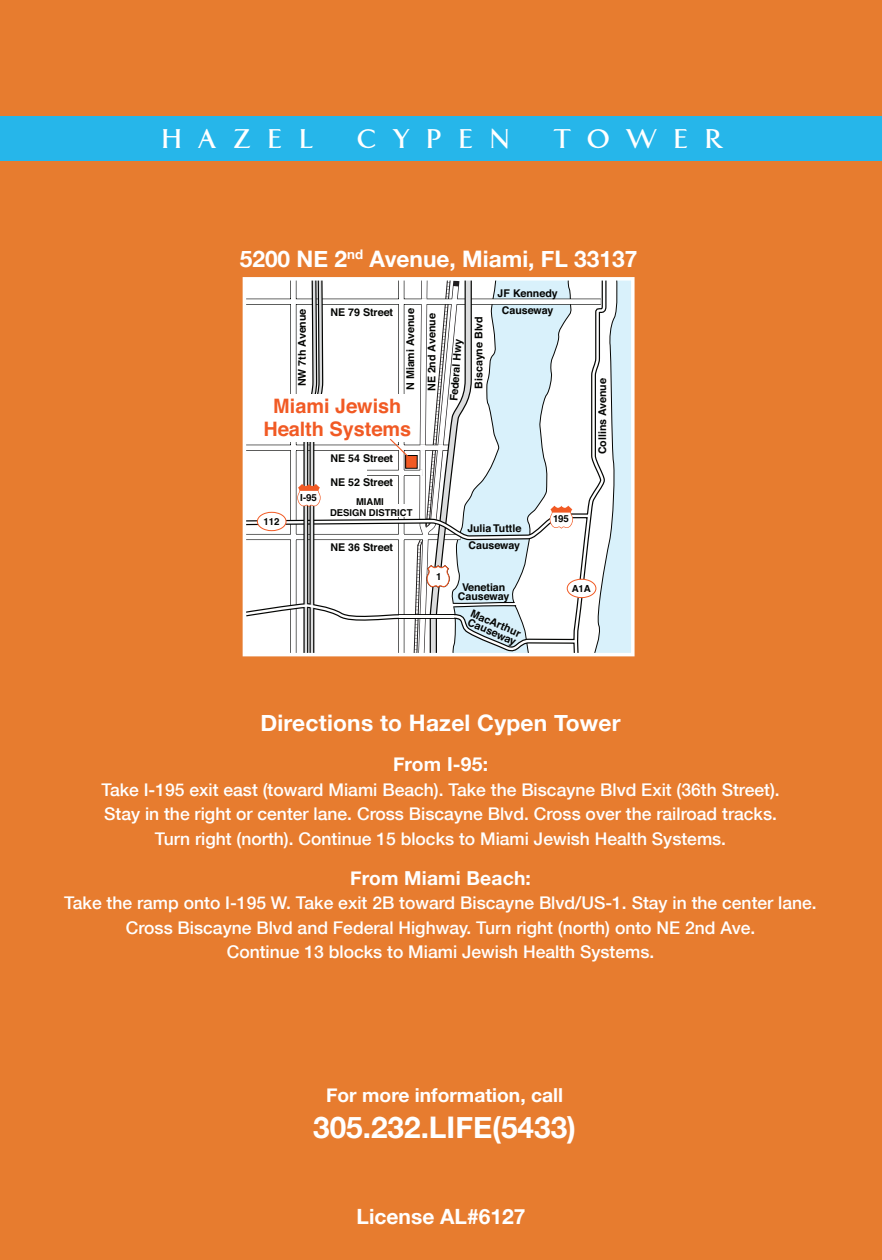
<style>
.page{position:relative;width:882px;height:1260px;background:#e77c2f}
.page>*{position:absolute;margin:0;border:0;box-sizing:border-box;transform-origin:0 0}
.t1{font:700 35px "Aperto";letter-spacing:.5em;color:#fff}
.t2{font:700 29.75px "Helvetica Neue";color:#fff}
.t3{font:700 22.75px "Helvetica Neue";letter-spacing:.005em;color:#fff}
.t4{font:700 21px "Helvetica Neue";color:#fff}
.t5{font:700 19.95px/22.9px "Helvetica";color:#f15a24;text-align:center}
.t6{font:700 19.25px "Helvetica Neue";color:#fff}
.t7{font:500 17.5px/24.5px "Helvetica Neue";color:#fff;text-align:center}
.t8{font:700 10.67px/21.2px "Helvetica";color:#040503}
.t9{font:700 9.8px "Helvetica";color:#040503}
.t10{font:700 9.45px/10.5px "Helvetica";color:#040503;text-align:center}
</style>
<div class="page">
<svg style="left:609px;top:282px;width:21px;height:369px;background:#d5eaf2"></svg>
<svg style="left:578px;top:282px;width:29px;height:369px;background:#e6e7e7"></svg>
<div style="left:567px;top:579px;width:29px;height:19px;background:#fff;border-radius:50%"></div>
<div style="left:567px;top:579px;width:29px;height:19px;border:1px solid #f15a24;border-radius:50%"></div>
<svg style="left:248px;top:282px;width:330px;height:369px;background:#e0e4e5"></svg>
<div style="left:243px;top:277px;width:392px;height:379px;border:4px solid #fff"></div>
<div style="left:0;top:116px;width:882px;height:45px;background:#26b6ea"></div>
<p class="t1" style="left:162px;top:115px;width:152px">HAZEL</p>
<p class="t1" style="left:357px;top:115px;width:154px">CYPEN</p>
<p class="t1" style="left:555px;top:115px;width:169px">TOWER</p>
<p class="t3" style="left:240px;top:241px;width:399px">5200 NE 2<sup>nd</sup> Avenue, Miami, FL 33137</p>
<p class="t8" style="left:292px;top:386px;width:79px;rotate:-90deg">NW 7th Avenue</p>
<p class="t8" style="left:400px;top:391px;width:85px;rotate:-90deg">N Miami Avenue<br>NE 2nd Avenue</p>
<p class="t8" style="left:330px;top:302px;width:64px">NE 79 Street</p>
<p class="t5" style="left:263px;top:395px;width:150px">Miami Jewish<br>Health Systems</p>
<p class="t9" style="left:263px;top:514px;width:18px">112</p>
<p class="t9" style="left:300px;top:489px;width:18px">I-95</p>
<p class="t8" style="left:330px;top:447px;width:64px">NE 54 Street</p>
<p class="t8" style="left:330px;top:472px;width:64px">NE 52 Street</p>
<p class="t10" style="left:330px;top:497px;width:84px">MIAMI<br>DESIGN DISTRICT</p>
<p class="t8" style="left:330px;top:537px;width:64px">NE 36 Street</p>
<p class="t9" style="left:436px;top:569px;width:7px">1</p>
<p class="t8" style="left:443px;top:401px;width:64px;rotate:-86deg">Federal Hwy</p>
<p class="t8" style="left:468px;top:389px;width:74px;rotate:-90deg">Biscayne Blvd</p>
<p class="t8" style="left:498px;top:284px;width:62px;line-height:17.7px;text-align:center">JF Kennedy<br>Causeway</p>
<p class="t9" style="left:553px;top:511px;width:17px">195</p>
<p class="t8" style="left:467px;top:521px;width:55px;line-height:16.4px">Julia Tuttle<br>Causeway</p>
<p class="t8" style="left:592px;top:454px;width:78px;rotate:-90deg">Collins Avenue</p>
<p class="t8" style="left:458px;top:582px;width:53px;line-height:9.3px;text-align:center">Venetian<br>Causeway</p>
<p class="t8" style="left:473px;top:608px;width:55px;line-height:9.5px;rotate:24deg">MacArthur<br>Causeway</p>
<p class="t9" style="left:572px;top:581px;width:21px">A1A</p>
<p class="t3" style="left:260px;top:705px;width:362px">Directions to Hazel Cypen Tower</p>
<p class="t6" style="left:393px;top:749px;width:97px">From I-95:</p>
<p class="t7" style="left:101px;top:776px;width:680px">Take I-195 exit east (toward Miami Beach). Take the Biscayne Blvd Exit (36th Street).</p>
<p class="t7" style="left:104px;top:801px;width:674px">Stay in the right or center lane. Cross Biscayne Blvd. Cross over the railroad tracks.<br>Turn right (north). Continue 15 blocks to Miami Jewish Health Systems.</p>
<p class="t6" style="left:350px;top:863px;width:182px">From Miami Beach:</p>
<p class="t7" style="left:64px;top:890px;width:754px">Take the ramp onto I-195 W. Take exit 2B toward Biscayne Blvd/US-1. Stay in the center lane.<br>Cross Biscayne Blvd and Federal Highway. Turn right (north) onto NE 2nd Ave.<br>Continue 13 blocks to Miami Jewish Health Systems.</p>
<p class="t6" style="left:326px;top:1080px;width:238px">For more information, call</p>
<p class="t2" style="left:313px;top:1104px;width:264px">305.232.LIFE(5433)</p>
<p class="t4" style="left:357px;top:1200px;width:170px">License AL#6127</p>
</div>
